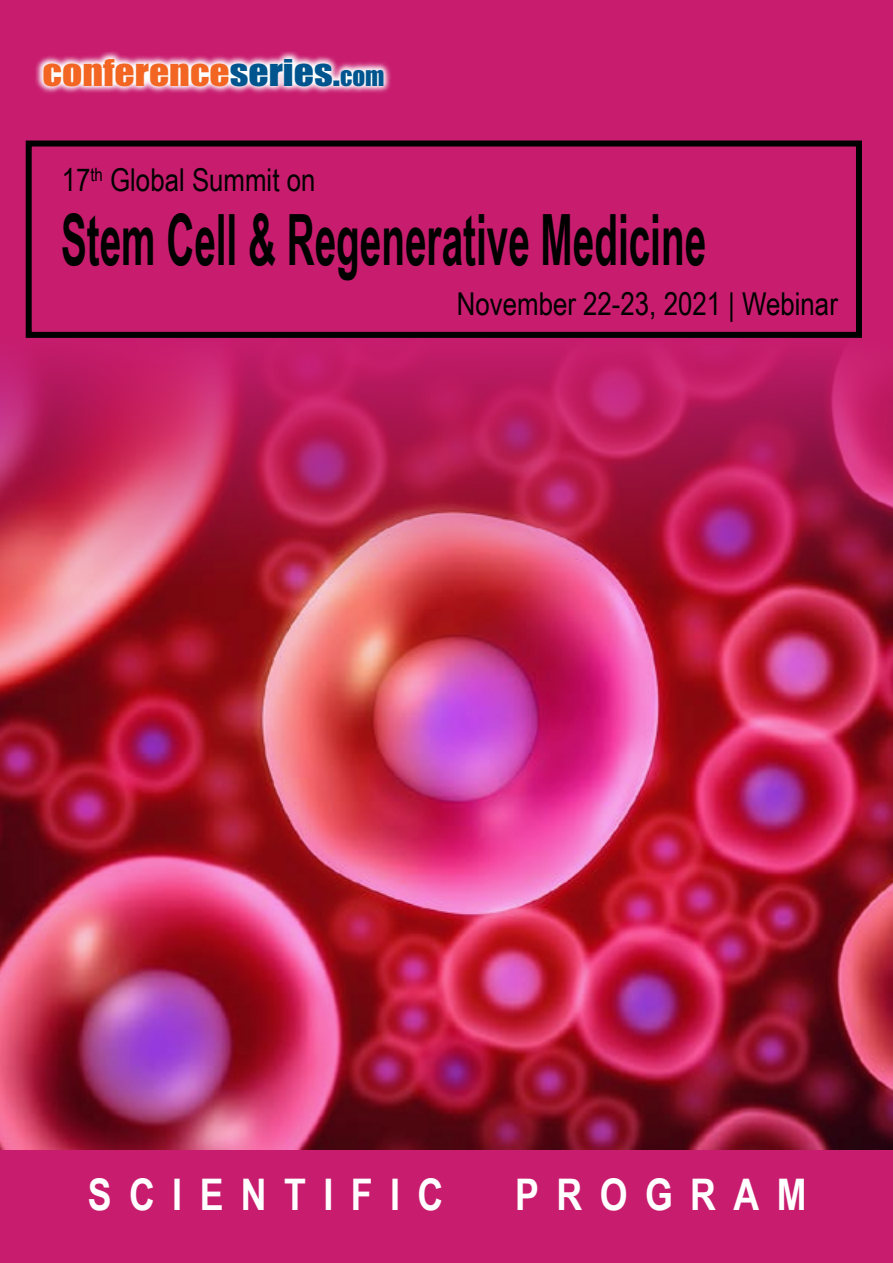
<style>
.page{position:relative;width:893px;height:1263px;background:#c81d6f}
.page>*{position:absolute;margin:0;border:0;box-sizing:border-box;transform-origin:0 0}
.t1{font:700 70.8px "Arial Narrow";color:#000;scale:.67 1}
.t2{font:700 43.5px "Arial Narrow";letter-spacing:.4em;color:#fff}
.t3{font:34.05px "Impact";color:#f26522;scale:1.16 1}
.t4{font:31.5px "Arial Narrow";color:#000}
.s1{color:#00558f}
.s2{font-size:24.45px;color:#00558f}
</style>
<div class="page">
<svg style="left:35px;top:51px;width:356px;height:43px"></svg>
<div style="left:26px;top:141px;width:836px;height:197px;border:6px solid #000"></div>
<img style="left:0;top:322px;width:893px;height:827px">
<p class="t3" style="left:43px;top:46px;width:296px">CONFERENCE<span class="s1">SERIES.</span><span class="s2">COM</span></p>
<p class="t4" style="left:62px;top:157px;width:255px">17<sup>th</sup> Global Summit on</p>
<h1 class="t1" style="left:61px;top:186px;width:964px">Stem Cell &amp; Regenerative Medicine</h1>
<p class="t4" style="left:457px;top:281px;width:383px">November 22-23, 2021 | Webinar</p>
<h2 class="t2" style="left:88px;top:1162px;width:357px">SCIENTIFIC</h2>
<h2 class="t2" style="left:515px;top:1162px;width:293px">PROGRAM</h2>
</div>
